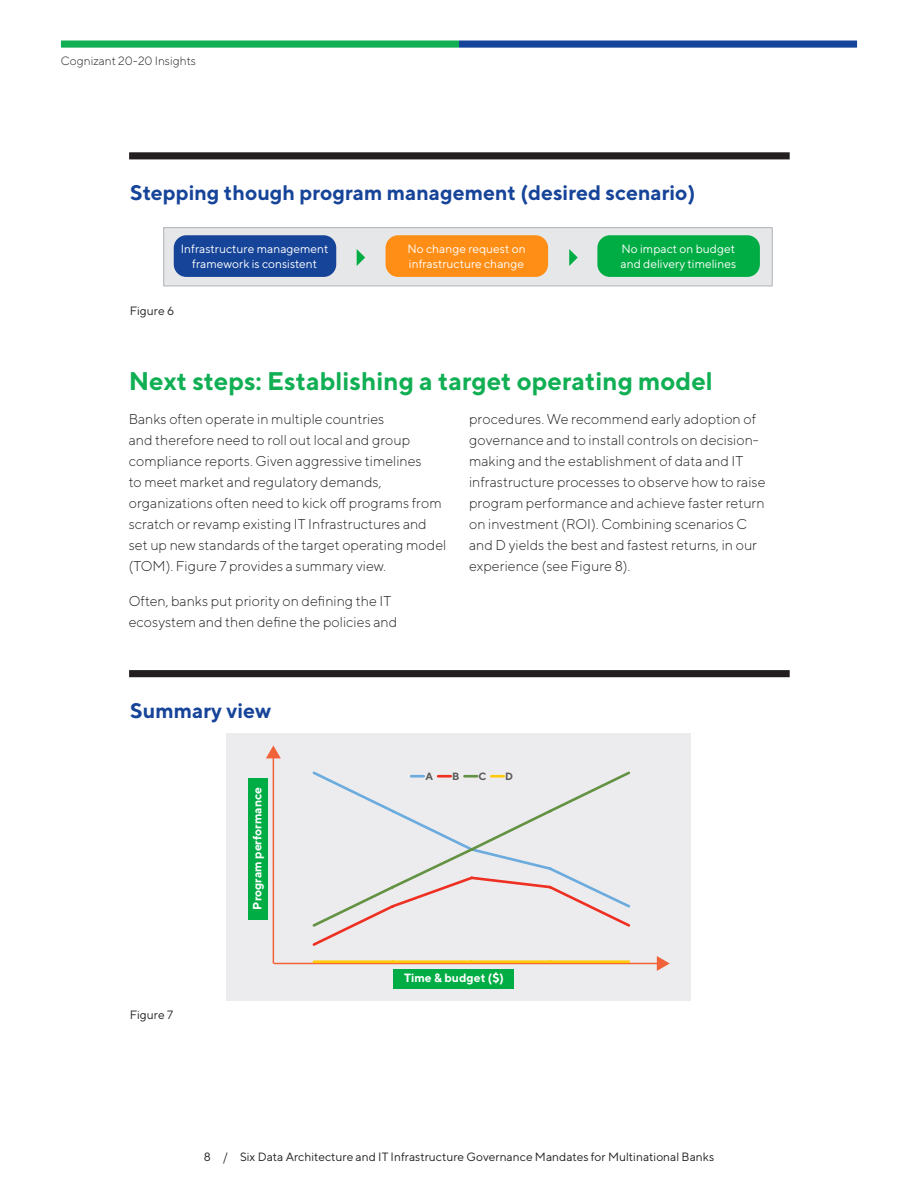
<style>
.page{position:relative;width:918px;height:1188px;background:#fff}
.page>*{position:absolute;margin:0;border:0;box-sizing:border-box;transform-origin:0 0}
.Heading_1_-_17_19{font:700 25.5px "TT Norms";color:#11af54}
.Chart_title_14_18{font:700 21px "TT Norms";color:#164499}
.Executive_Summary_bo{font:300 14.25px/21px "TT Norms";color:#231f20}
.t1{font:12px/14.4px "TT Norms";color:#fff}
.Folio_Centered_8_10{font:12px "TT Norms";color:#231f20}
.t2{font:700 12px "TT Norms";color:#fff}
.Running_header_left{font:300 12px "TT Norms";color:#231f20}
.Figure___8_11{font:12px "TT Norms";color:#231f20}
.t3{font:700 10.5px "TT Norms";color:#595959}
</style>
<div class="page">
<div style="left:226px;top:733px;width:465px;height:268px;background:#ececee"></div>
<div style="left:248px;top:778px;width:20px;height:141px;background:#00ad44"></div>
<div style="left:394px;top:969px;width:120px;height:19px;background:#00ad44"></div>
<hr style="left:274px;top:963px;width:385px;height:1px;background:#f16239">
<svg style="left:657px;top:956px;width:13px;height:15px"></svg>
<hr style="left:273px;top:756px;width:1px;height:207px;background:#f16239">
<svg style="left:266px;top:745px;width:15px;height:13px"></svg>
<svg style="left:312px;top:929px;width:37px;height:17px"></svg>
<svg style="left:312px;top:771px;width:319px;height:158px"></svg>
<hr style="left:314px;top:960px;width:79px;height:3px;background:#feca0a">
<hr style="left:393px;top:960px;width:79px;height:3px;background:#feca0a">
<hr style="left:472px;top:960px;width:78px;height:3px;background:#feca0a">
<hr style="left:550px;top:960px;width:79px;height:3px;background:#feca0a">
<svg style="left:411px;top:775px;width:13px;height:3px"></svg>
<svg style="left:438px;top:775px;width:13px;height:3px"></svg>
<svg style="left:464px;top:775px;width:13px;height:3px"></svg>
<svg style="left:491px;top:775px;width:13px;height:3px"></svg>
<div style="left:129px;top:670px;width:661px;height:7px;background:#231f20"></div>
<div style="left:129px;top:152px;width:661px;height:7px;background:#231f20"></div>
<div style="left:164px;top:228px;width:608px;height:58px;background:#e6e7e9"></div>
<div style="left:163px;top:227px;width:610px;height:59px;border:1px solid #b2b3b7"></div>
<div style="left:174px;top:235px;width:162px;height:42px;background:#164499;border-radius:13px"></div>
<div style="left:386px;top:235px;width:162px;height:42px;background:#ff8e16;border-radius:13px"></div>
<svg style="left:357px;top:249px;width:8px;height:17px"></svg>
<div style="left:597px;top:235px;width:163px;height:42px;background:#00ad44;border-radius:13px"></div>
<svg style="left:569px;top:249px;width:9px;height:17px"></svg>
<div style="left:459px;top:40px;width:398px;height:8px;background:#164499"></div>
<div style="left:61px;top:40px;width:398px;height:8px;background:#11af54"></div>
<p class="Running_header_left" style="left:61px;top:53px;width:137px">Cognizant 20-20 Insights</p>
<p class="Chart_title_14_18" style="left:130px;top:179px;width:567px">Stepping though program management (desired scenario)</p>
<p class="t1" style="left:181px;top:242px;width:149px;text-align:center">Infrastructure management framework is consistent</p>
<p class="t1" style="left:407px;top:242px;width:120px">No change request on infrastructure change</p>
<p class="t1" style="left:621px;top:242px;width:117px">No impact on budget and delivery timelines</p>
<p class="Figure___8_11" style="left:130px;top:304px;width:46px">Figure 6</p>
<p class="Heading_1_-_17_19" style="left:129px;top:365px;width:586px">Next steps: Establishing a target operating model</p>
<p class="Executive_Summary_bo" style="left:129px;top:408px;width:319px">Banks often operate in multiple countries<br>and therefore need to roll out local and group compliance reports. Given aggressive timelines<br>to meet market and regulatory demands, organizations often need to kick off programs from scratch or revamp existing IT Infrastructures and set up new standards of the target operating model (TOM). Figure 7 provides a summary view.</p>
<p class="Executive_Summary_bo" style="left:129px;top:590px;width:270px">Often, banks put priority on defining the IT ecosystem and then define the policies and</p>
<p class="Executive_Summary_bo" style="left:469px;top:408px;width:298px">procedures. We recommend early adoption of governance and to install controls on decision&shy;making and the establishment of data and IT infrastructure processes to observe how to raise program performance and achieve faster return on investment (ROI). Combining scenarios C and D yields the best and fastest returns, in our experience (see Figure 8).</p>
<p class="Chart_title_14_18" style="left:130px;top:697px;width:143px">Summary view</p>
<p class="Figure___8_11" style="left:130px;top:1007px;width:45px">Figure 7</p>
<p class="t2" style="left:250px;top:910px;width:124px;rotate:-90deg">Program performance</p>
<p class="t3" style="left:426px;top:769px;width:9px">A</p>
<p class="t3" style="left:452px;top:769px;width:9px">B</p>
<p class="t3" style="left:478px;top:769px;width:9px">C</p>
<p class="t3" style="left:505px;top:769px;width:9px">D</p>
<p class="t2" style="left:404px;top:970px;width:101px">Time &amp; budget ($)</p>
<p class="Folio_Centered_8_10" style="left:204px;top:1149px;width:512px">8 / Six Data Architecture and IT Infrastructure Governance Mandates for Multinational Banks</p>
</div>
